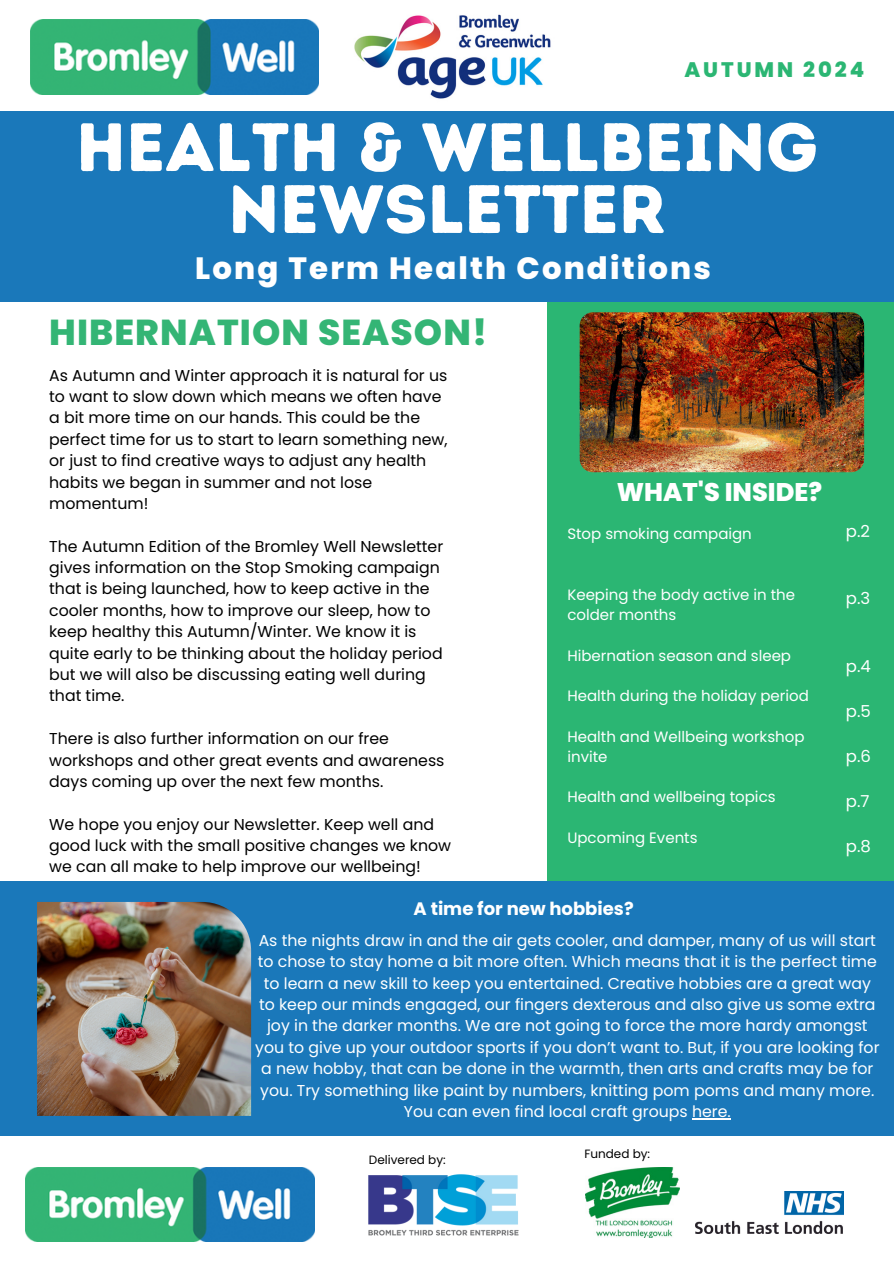
<style>
.page{position:relative;width:894px;height:1264px;background:#fff}
.page>*{position:absolute;margin:0;border:0;box-sizing:border-box;transform-origin:0 0}
.t1{font:68.25px/61.8px "Intro Rust Base";color:#fff;text-align:center}
.t2{font:800 36px "Poppins";letter-spacing:.03em;color:#34b575}
.t3{font:800 30.75px "Poppins";letter-spacing:.07em;color:#fff}
.t4{font:800 25.5px "Poppins";color:#fff}
.t5{font:800 21px "Poppins";letter-spacing:.14em;color:#2bb673}
.t6{font:700 18px "Poppins";color:#fff}
.t7{font:16.5px "Poppins";color:#fff}
.t8{font:15.75px/21.3px "Poppins";color:#000}
.t9{font:15.75px/21.3px "Poppins";color:#fff;text-align:center}
.t10{font:15px/20.2px "Poppins";color:#fff}
.t11{font:12px "Poppins";color:#000}
</style>
<div class="page">
<div style="left:547px;top:298px;width:346px;height:583px;background:#2bb673"></div>
<div style="left:0;top:881px;width:893px;height:255px;background:#1a78ba"></div>
<div style="left:0;top:111px;width:893px;height:190px;background:#1a78ba"></div>
<img style="left:30px;top:20px;width:288px;height:74px">
<img style="left:37px;top:901px;width:214px;height:214px">
<img style="left:26px;top:1167px;width:288px;height:74px">
<img style="left:368px;top:1174px;width:151px;height:62px">
<img style="left:585px;top:1167px;width:94px;height:70px">
<img style="left:695px;top:1191px;width:148px;height:42px">
<img style="left:579px;top:312px;width:284px;height:160px;border-radius:13px">
<img style="left:354px;top:14px;width:197px;height:85px">
<hr style="left:691px;top:1117px;width:39px;height:2px;background:#fff">
<p class="t5" style="left:684px;top:55px;width:181px">AUTUMN 2024</p>
<p class="t1" style="left:76px;top:116px;width:743px">HEALTH &amp; WELLBEING<br>NEWSLETTER</p>
<p class="t3" style="left:195px;top:246px;width:517px">Long Term Health Conditions</p>
<p class="t2" style="left:49px;top:307px;width:439px">HIBERNATION SEASON!</p>
<p class="t8" style="left:49px;top:364px;width:400px">As Autumn and Winter approach it is natural for us to want to slow down which means we often have a bit more time on our hands. This could be the perfect time for us to start to learn something new, or just to find creative ways to adjust any health habits we began in summer and not lose momentum!</p>
<p class="t8" style="left:49px;top:535px;width:395px">The Autumn Edition of the Bromley Well Newsletter gives information on the Stop Smoking campaign that is being launched, how to keep active in the cooler months, how to improve our sleep, how to keep healthy this Autumn/Winter. We know it is quite early to be thinking about the holiday period but we will also be discussing eating well during that time.</p>
<p class="t8" style="left:49px;top:728px;width:396px">There is also further information on our free workshops and other great events and awareness days coming up over the next few months.</p>
<p class="t8" style="left:49px;top:813px;width:403px">We hope you enjoy our Newsletter. Keep well and good luck with the small positive changes we know we can all make to help improve our wellbeing!</p>
<p class="t4" style="left:616px;top:474px;width:207px">WHAT'S INSIDE?</p>
<p class="t10" style="left:567px;top:523px;width:186px">Stop smoking campaign</p>
<p class="t10" style="left:567px;top:584px;width:229px">Keeping the body active in the colder months</p>
<p class="t10" style="left:567px;top:645px;width:225px">Hibernation season and sleep</p>
<h6 class="t10" style="left:567px;top:685px;width:243px">Health during the holiday period</h6>
<p class="t10" style="left:567px;top:726px;width:238px">Health and Wellbeing workshop invite</p>
<p class="t10" style="left:567px;top:787px;width:210px">Health and wellbeing topics</p>
<p class="t10" style="left:567px;top:827px;width:132px">Upcoming Events</p>
<p class="t6" style="left:413px;top:896px;width:221px">A time for new hobbies?</p>
<p class="t7" style="left:845px;top:519px;width:26px">p.2</p>
<p class="t7" style="left:845px;top:587px;width:26px">p.3</p>
<p class="t7" style="left:845px;top:654px;width:26px">p.4</p>
<p class="t7" style="left:845px;top:699px;width:26px">p.5</p>
<h2 class="t7" style="left:845px;top:744px;width:27px">p.6</h2>
<p class="t7" style="left:845px;top:789px;width:25px">p.7</p>
<p class="t7" style="left:845px;top:834px;width:27px">p.8</p>
<p class="t9" style="left:255px;top:929px;width:625px">As the nights draw in and the air gets cooler, and damper, many of us will start to chose to stay home a bit more often. Which means that it is the perfect time to learn a new skill to keep you entertained. Creative hobbies are a great way to keep our minds engaged, our fingers dexterous and also give us some extra joy in the darker months. We are not going to force the more hardy amongst you to give up your outdoor sports if you don’t want to. But, if you are looking for a new hobby, that can be done in the warmth, then arts and crafts may be for you. Try something like paint by numbers, knitting pom poms and many more.<br>You can even find local craft groups here.</p>
<p class="t11" style="left:369px;top:1150px;width:78px">Delivered by:</p>
<p class="t11" style="left:584px;top:1145px;width:67px">Funded by:</p>
</div>
